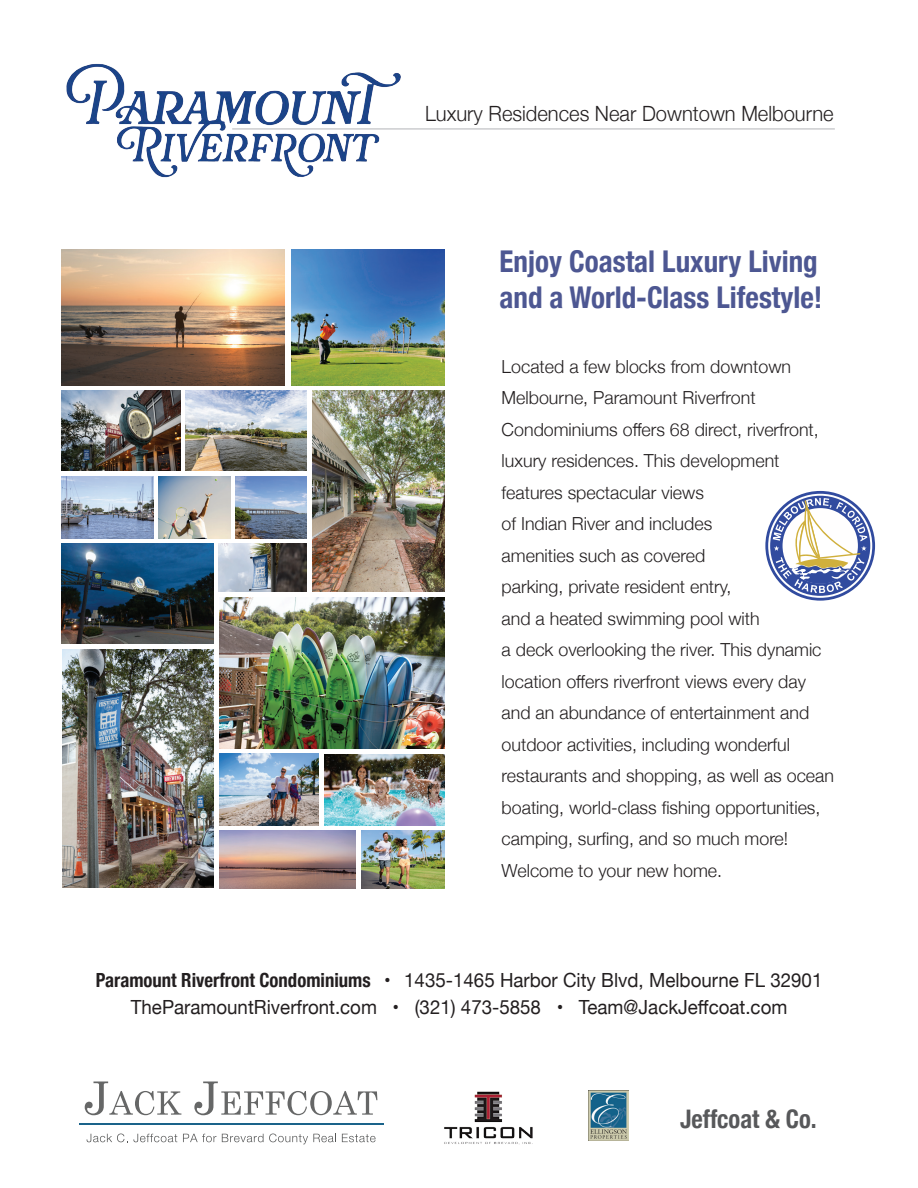
<style>
.page{position:relative;width:918px;height:1188px;background:#fff}
.page>*{position:absolute;margin:0;border:0;box-sizing:border-box;transform-origin:0 0}
.t1{font:700 condensed 30px/36px "Helvetica Neue";color:#4d5792}
.t2{font:700 condensed 25.5px "Helvetica Neue";color:#57585a;scale:.96 1}
.t3{font:300 21px "Helvetica Neue";color:#231f20;scale:.96 1}
.t4{font:19.5px/27px "Helvetica Neue";color:#231f20;text-align:center;scale:.96 1}
.t5{font:300 18px/31.5px "Helvetica Neue";color:#231f20}
.s1{font-weight:700;font-stretch:condensed}
</style>
<div class="page">
<img style="left:62px;top:250px;width:223px;height:135px">
<svg style="left:765px;top:491px;width:110px;height:110px"></svg>
<svg style="left:768px;top:494px;width:104px;height:104px"></svg>
<img style="left:324px;top:754px;width:121px;height:71px">
<img style="left:159px;top:476px;width:71px;height:63px">
<svg style="left:87px;top:1134px;width:90px;height:8px"></svg>
<svg style="left:183px;top:1134px;width:153px;height:10px"></svg>
<svg style="left:342px;top:1134px;width:34px;height:8px"></svg>
<hr style="left:79px;top:1124px;width:304px;height:1px;background:#1a638a">
<svg style="left:85px;top:1082px;width:96px;height:33px"></svg>
<svg style="left:194px;top:1082px;width:183px;height:33px"></svg>
<img style="left:444px;top:1091px;width:89px;height:54px">
<img style="left:589px;top:1090px;width:39px;height:51px">
<img style="left:62px;top:390px;width:119px;height:81px">
<img style="left:62px;top:544px;width:151px;height:99px">
<img style="left:62px;top:649px;width:151px;height:239px">
<img style="left:312px;top:391px;width:132px;height:201px">
<img style="left:236px;top:476px;width:70px;height:62px">
<img style="left:186px;top:391px;width:121px;height:80px">
<img style="left:220px;top:597px;width:225px;height:151px">
<img style="left:219px;top:544px;width:88px;height:48px">
<img style="left:62px;top:476px;width:92px;height:63px">
<img style="left:219px;top:830px;width:137px;height:58px">
<img style="left:220px;top:754px;width:99px;height:71px">
<img style="left:291px;top:250px;width:153px;height:135px">
<img style="left:362px;top:830px;width:82px;height:58px">
<img style="left:66px;top:64px;width:355px;height:114px">
<hr style="left:232px;top:129px;width:603px;height:1px;background:#b2b3b7">
<p class="t3" style="left:425px;top:97px;width:427px">Luxury Residences Near Downtown Melbourne</p>
<h1 class="t1" style="left:500px;top:241px;width:325px">Enjoy Coastal Luxury Living and a World-Class Lifestyle!</h1>
<p class="t5" style="left:502px;top:349px;width:334px">Located a few blocks from downtown Melbourne, Paramount Riverfront Condominiums offers 68 direct, riverfront, luxury residences. This development features spectacular views<br>of Indian River and includes<br>amenities such as covered<br>parking, private resident entry,<br>and a heated swimming pool with<br>a deck overlooking the river. This dynamic location offers riverfront views every day and an abundance of entertainment and outdoor activities, including wonderful restaurants and shopping, as well as ocean boating, world-class fishing opportunities, camping, surfing, and so much more!<br>Welcome to your new home.</p>
<p class="t4" style="left:96px;top:968px;width:758px"><span class="s1">Paramount Riverfront Condominiums</span> • 1435-1465 Harbor City Blvd, Melbourne FL 32901<br>TheParamountRiverfront.com • (321) 473-5858 • Team@JackJeffcoat.com</p>
<h2 class="t2" style="left:680px;top:1098px;width:144px">Jeffcoat &amp; Co.</h2>
</div>
